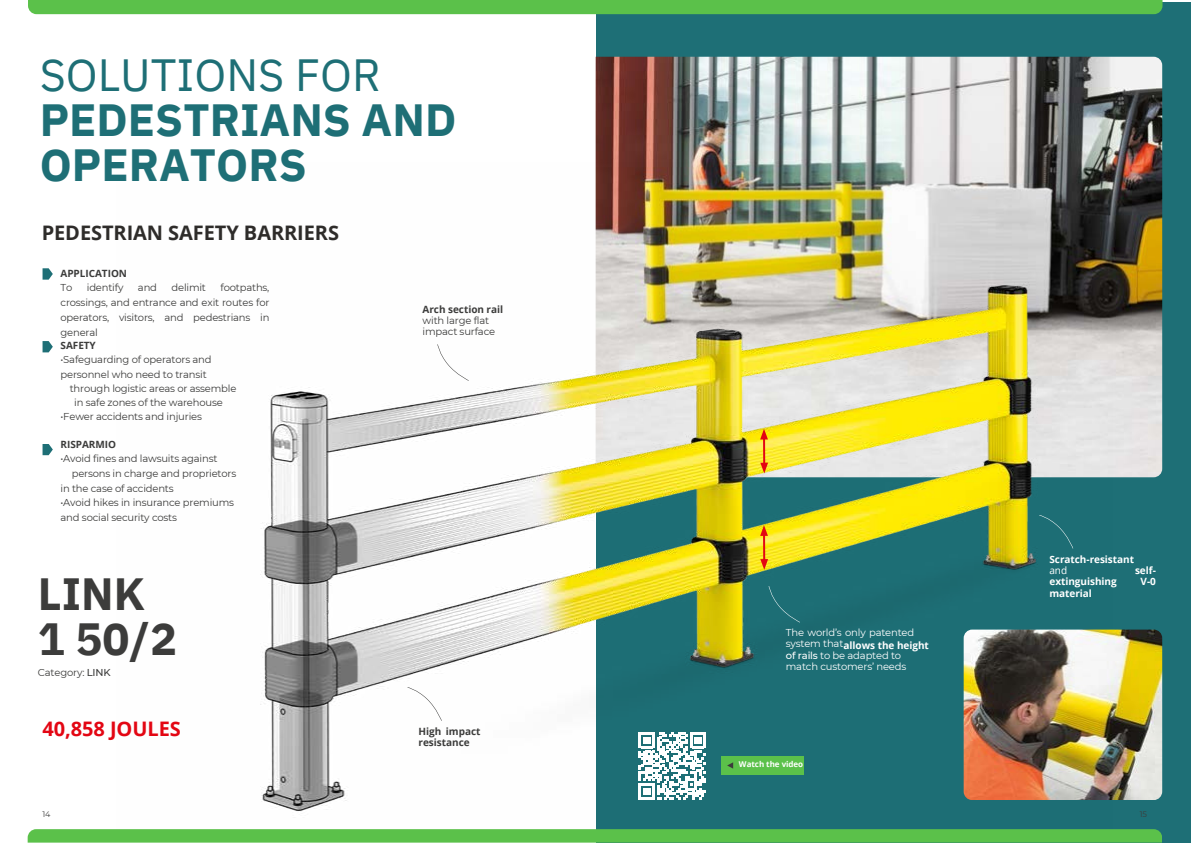
<style>
.page{position:relative;width:1191px;height:843px;background:#fff}
.page>*{position:absolute;margin:0;border:0;box-sizing:border-box;transform-origin:0 0}
.t1{font:700 45px/45px "IBM Plex Sans";color:#1e6f76}
.t2{font:700 45px/45px "IBM Plex Sans";color:#3c3c3b}
.t3{font:700 20px "Open Sans";letter-spacing:-.005em;color:#2e2c2a}
.t4{font:700 20px "Open Sans";letter-spacing:-.005em;color:#e30613}
.t5{font:10px/15px "Montserrat";letter-spacing:-.02em;color:#3c3c3b}
.t6{font:10px/11.2px "Montserrat";letter-spacing:-.015em;color:#fff}
.t7{font:700 10px/11.2px "Open Sans";letter-spacing:-.005em;color:#fff}
.t8{font:700 10px/11.2px "Open Sans";letter-spacing:-.005em;color:#3c3c3b}
.t9{font:700 8px "Open Sans";letter-spacing:-.005em;color:#fff}
.t10{font:8px "Montserrat";color:#3c3c3b}
.s1{font-weight:400}
.s2{font-weight:500}
</style>
<div class="page">
<div style="left:596px;top:2px;width:594px;height:840px;background:#1e6f76"></div>
<img style="left:595px;top:57px;width:566px;height:420px">
<img style="left:260px;top:162px;width:851px;height:649px">
<svg style="left:407px;top:686px;width:34px;height:34px"></svg>
<svg style="left:437px;top:344px;width:32px;height:36px"></svg>
<svg style="left:28px;top:829px;width:1133px;height:13px"></svg>
<div style="left:28px;top:0;width:1134px;height:14px;background:#5bc14a"></div>
<svg style="left:760px;top:428px;width:8px;height:45px"></svg>
<svg style="left:760px;top:525px;width:8px;height:44px"></svg>
<img style="left:963px;top:629px;width:198px;height:170px;border-radius:8px">
<svg style="left:43px;top:268px;width:10px;height:11px"></svg>
<svg style="left:43px;top:341px;width:10px;height:11px"></svg>
<svg style="left:43px;top:444px;width:10px;height:11px"></svg>
<svg style="left:638px;top:732px;width:68px;height:67px"></svg>
<div style="left:721px;top:756px;width:82px;height:18px;background:#5bc14a"></div>
<svg style="left:727px;top:762px;width:6px;height:6px"></svg>
<svg style="left:768px;top:585px;width:32px;height:37px"></svg>
<svg style="left:1038px;top:514px;width:35px;height:34px"></svg>
<h4 class="t1" style="left:40px;top:52px;width:418px"><span class="s1">SOLUTIONS FOR<br></span>PEDESTRIANS AND<br>OPERATORS</h4>
<h4 class="t3" style="left:42px;top:218px;width:299px">PEDESTRIAN SAFETY BARRIERS</h4>
<h4 class="t8" style="left:61px;top:267px;width:68px">APPLICATION</h4>
<h5 class="t5" style="left:61px;top:280px;width:13px">To</h5>
<h5 class="t5" style="left:87px;top:280px;width:38px">identify</h5>
<h5 class="t5" style="left:138px;top:280px;width:21px">and</h5>
<h5 class="t5" style="left:171px;top:280px;width:36px">delimit</h5>
<h5 class="t5" style="left:61px;top:280px;width:210px;text-align:justify;text-indent:160px">footpaths, crossings, and entrance and exit routes for operators, visitors, and pedestrians in general</h5>
<h5 class="t8" style="left:61px;top:340px;width:37px">SAFETY</h5>
<h5 class="t5" style="left:61px;top:352px;width:152px">•Safeguarding of operators and</h5>
<h5 class="t5" style="left:61px;top:366px;width:148px">personnel who need to transit</h5>
<h5 class="t5" style="left:70px;top:380px;width:168px">through logistic areas or assemble</h5>
<h5 class="t5" style="left:74px;top:395px;width:150px">in safe zones of the warehouse</h5>
<h5 class="t5" style="left:61px;top:409px;width:143px">•Fewer accidents and injuries</h5>
<h3 class="t8" style="left:61px;top:438px;width:57px">RISPARMIO</h3>
<h3 class="t5" style="left:61px;top:451px;width:158px">•Avoid fines and lawsuits against</h3>
<h3 class="t5" style="left:72px;top:465px;width:166px">persons in charge and proprietors</h3>
<h3 class="t5" style="left:61px;top:480px;width:115px">in the case of accidents</h3>
<h3 class="t5" style="left:61px;top:494px;width:175px">•Avoid hikes in insurance premiums and social security costs</h3>
<p class="t2" style="left:38px;top:570px;width:141px">LINK<br>1 50/2</p>
<p class="t5" style="left:38px;top:664px;width:74px">Category: <span class="s2">LINK</span></p>
<h5 class="t4" style="left:43px;top:714px;width:140px">40,858 JOULES</h5>
<p class="t8" style="left:422px;top:303px;width:82px">Arch section rail</p>
<h5 class="t5" style="left:422px;top:314px;width:74px;line-height:11.2px">with large flat impact surface</h5>
<p class="t8" style="left:418px;top:725px;width:63px">High impact resistance</p>
<h5 class="t6" style="left:785px;top:626px;width:130px">The world’s only patented system that<br><span class="s2">of rails</span> to be adapted to match customers’ needs</h5>
<h2 class="t7" style="left:843px;top:639px;width:87px">allows the height</h2>
<h2 class="t9" style="left:739px;top:758px;width:66px">Watch the video</h2>
<h3 class="t7" style="left:1049px;top:553px;width:86px">Scratch-resistant <span class="s1">and</span></h3>
<h3 class="t7" style="left:1134px;top:564px;width:22px">self-</h3>
<h3 class="t7" style="left:1049px;top:575px;width:69px">extinguishing</h3>
<h3 class="t7" style="left:1140px;top:575px;width:17px">V-0</h3>
<h3 class="t7" style="left:1049px;top:587px;width:44px">material</h3>
<h1 class="t10" style="left:43px;top:808px;width:10px">14</h1>
<p class="t10" style="left:1139px;top:808px;width:9px">15</p>
</div>
